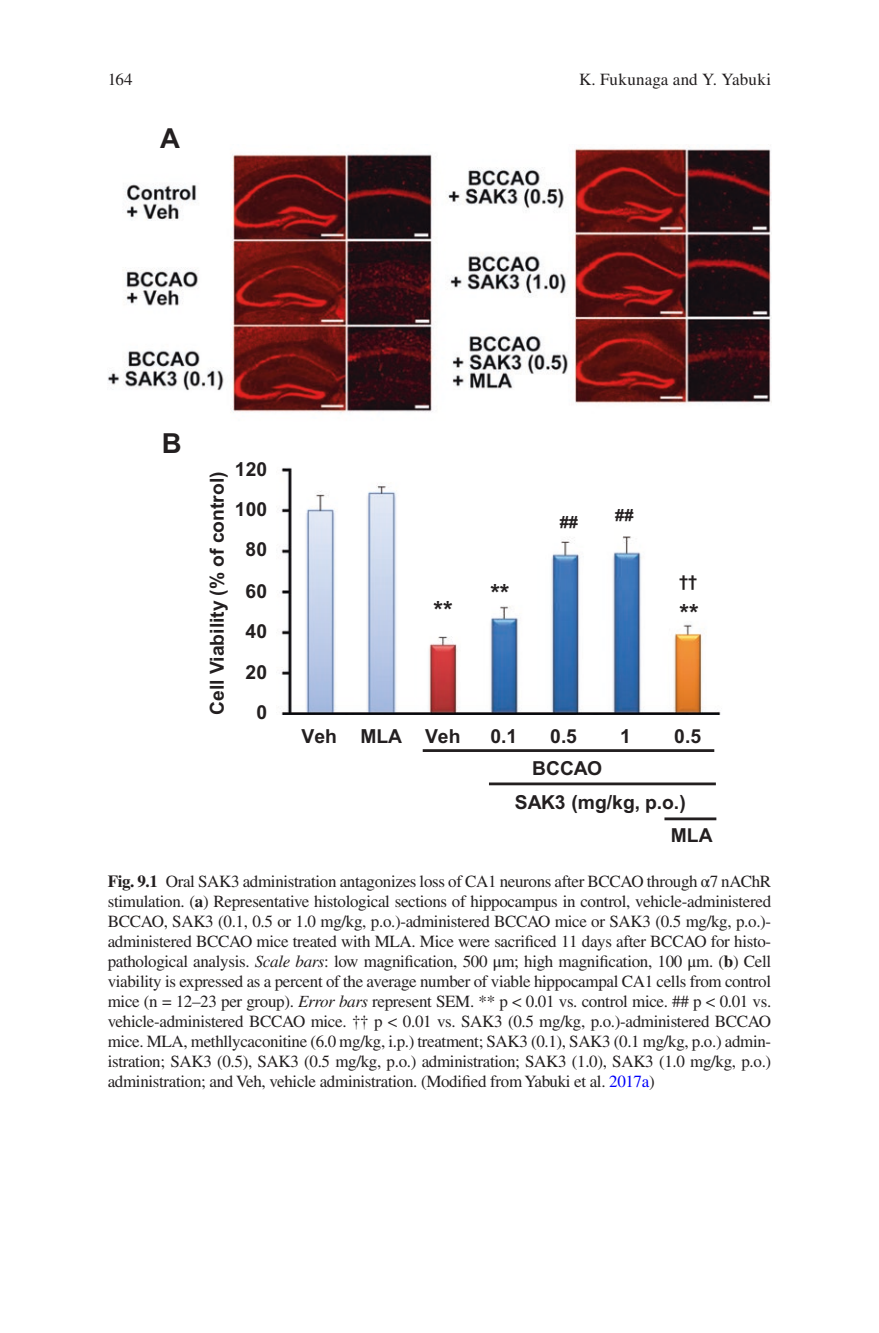
<style>
.page{position:relative;width:879px;height:1333px;background:#fff}
.page>*{position:absolute;margin:0;border:0;box-sizing:border-box;transform-origin:0 0}
.t1{font:700 27.6px "Hkwclt Cwfhjx Arial";color:#231f20}
.t2{font:700 24.8px "Hkwclt Cwfhjx Arial";color:#231f20}
.t3{font:700 19.4px "Hkwclt Cwfhjx Arial";color:#231f20}
.t4{font:700 19.2px "Hkwclt Cwfhjx Arial";color:#231f20}
.t5{font:17px/20px "Ghslkx Wdnngk Times LT Std";letter-spacing:-.02em;color:#231f20;text-align:justify}
.t6{font:17px "Cpfswq Mpmwsc Times LT Std";letter-spacing:.005em;color:#231f20}
.t7{font:700 16.4px "Hkwclt Cwfhjx Arial";color:#231f20}
.s1{font-family:"Wbgpmw Bqngct Times LT Std";font-weight:700}
.s2{font-family:"Jprjrj Cgsydm STIX General"}
.s3{font-family:"Qdscqy Qjfgcb Times LT Std";font-style:italic}
.s4{color:#0000fa}
</style>
<div class="page">
<img style="left:108px;top:146px;width:663px;height:568px">
<hr style="left:424px;top:749px;width:289px;height:3px;background:#231f20">
<hr style="left:490px;top:782px;width:224px;height:3px;background:#231f20">
<hr style="left:666px;top:817px;width:49px;height:3px;background:#231f20">
<p class="t5" style="left:108px;top:69px;width:27px">164</p>
<h1 class="t1" style="left:160px;top:120px;width:21px">A</h1>
<p class="t6" style="left:579px;top:70px;width:194px">K. Fukunaga and Y. Yabuki</p>
<h1 class="t1" style="left:162px;top:425px;width:21px">B</h1>
<p class="t4" style="left:204px;top:715px;width:245px;rotate:-90deg">Cell Viability (% of control)</p>
<p class="t4" style="left:235px;top:456px;width:34px">120</p>
<p class="t4" style="left:235px;top:496px;width:34px">100</p>
<p class="t4" style="left:246px;top:536px;width:23px">80</p>
<p class="t4" style="left:246px;top:578px;width:23px">60</p>
<p class="t4" style="left:246px;top:618px;width:23px">40</p>
<p class="t3" style="left:246px;top:658px;width:23px">20</p>
<p class="t4" style="left:256px;top:699px;width:12px">0</p>
<h2 class="t2" style="left:433px;top:593px;width:21px">**</h2>
<h2 class="t2" style="left:490px;top:576px;width:21px">**</h2>
<p class="t7" style="left:560px;top:511px;width:20px">##</p>
<p class="t7" style="left:615px;top:504px;width:20px">##</p>
<p class="t7" style="left:679px;top:570px;width:20px">††</p>
<h2 class="t2" style="left:679px;top:597px;width:21px">**</h2>
<p class="t3" style="left:301px;top:723px;width:160px">Veh MLA Veh</p>
<p class="t3" style="left:490px;top:723px;width:28px">0.1</p>
<p class="t3" style="left:550px;top:723px;width:28px">0.5</p>
<p class="t3" style="left:620px;top:723px;width:12px">1</p>
<p class="t3" style="left:674px;top:723px;width:28px">0.5</p>
<p class="t4" style="left:532px;top:756px;width:71px">BCCAO</p>
<p class="t4" style="left:515px;top:789px;width:173px">SAK3 (mg/kg, p.o.)</p>
<p class="t4" style="left:670px;top:822px;width:43px">MLA</p>
<p class="t5" style="left:108px;top:870px;width:665px"><span class="s1">Fig. 9.1</span> Oral SAK3 administration antagonizes loss of CA1 neurons after BCCAO through <span class="s2">α</span>7 nAChR stimulation. (<span class="s1">a</span>) Representative histological sections of hippocampus in control, vehicle-administered BCCAO, SAK3 (0.1, 0.5 or 1.0 mg/kg, p.o.)-administered BCCAO mice or SAK3 (0.5 mg/kg, p.o.)- administered BCCAO mice treated with MLA. Mice were sacrificed 11 days after BCCAO for histo&shy;pathological analysis. <span class="s3">Scale bars</span>: low magnification, 500 <span class="s2">μ</span>m; high magnification, 100 <span class="s2">μ</span>m. (<span class="s1">b</span>) Cell viability is expressed as a percent of the average number of viable hippocampal CA1 cells from control mice (n = 12–23 per group). <span class="s3">Error bars</span> represent SEM. ** p &lt; 0.01 vs. control mice. ## p &lt; 0.01 vs. vehicle-administered BCCAO mice. †† p &lt; 0.01 vs. SAK3 (0.5 mg/kg, p.o.)-administered BCCAO mice. MLA, methllycaconitine (6.0 mg/kg, i.p.) treatment; SAK3 (0.1), SAK3 (0.1 mg/kg, p.o.) admin&shy;istration; SAK3 (0.5), SAK3 (0.5 mg/kg, p.o.) administration; SAK3 (1.0), SAK3 (1.0 mg/kg, p.o.) administration; and Veh, vehicle administration. (Modified from Yabuki et al. <span class="s4">2017a</span>)</p>
</div>
